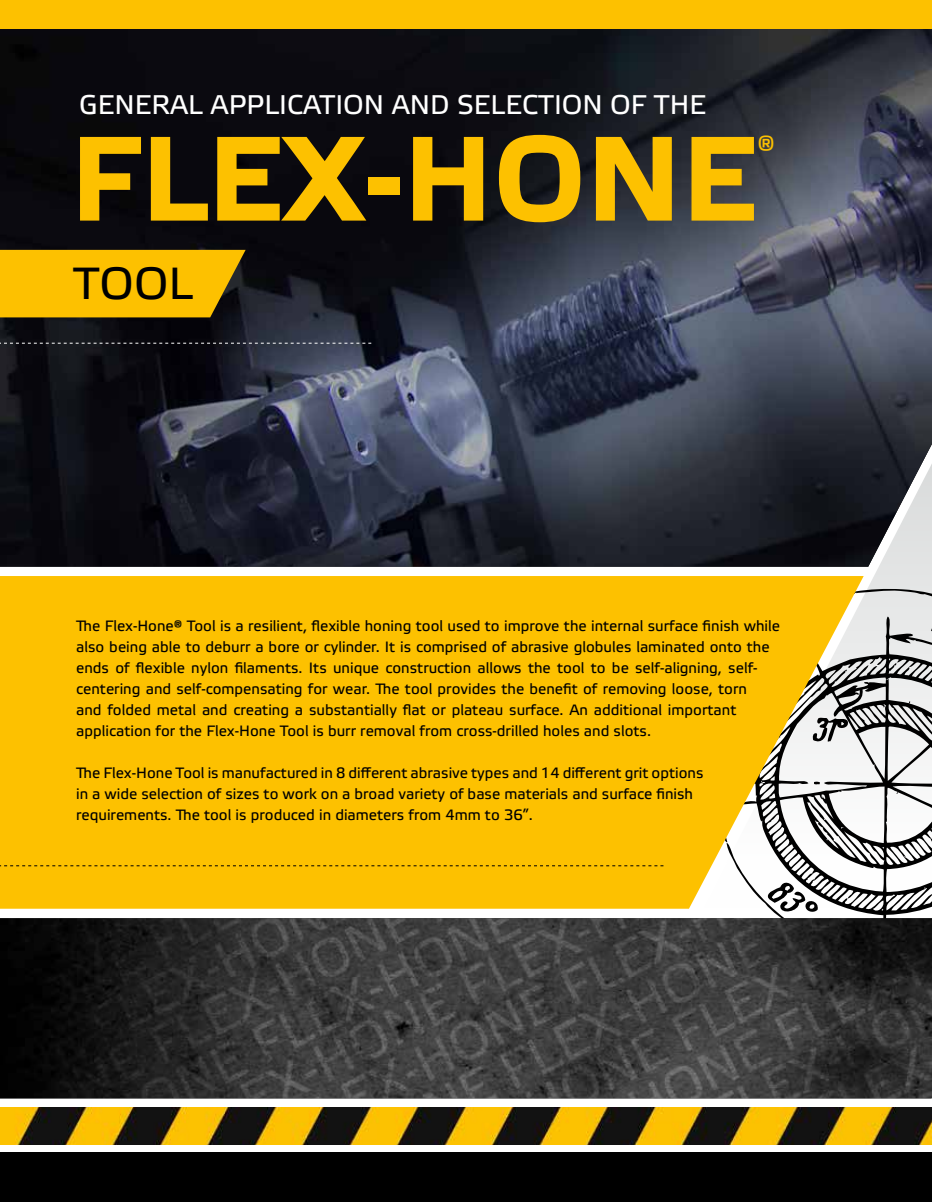
<style>
.page{position:relative;width:932px;height:1202px;background:#fff}
.page>*{position:absolute;margin:0;border:0;box-sizing:border-box;transform-origin:0 0}
.t1{font:700 120px "Etelka Text Pro";color:#fdc100}
.t2{font:45px "Etelka Text Pro";color:#000}
.t3{font:33px "Etelka Light Pro";color:#fdc100}
.t4{font:27px "Etelka Text Pro";color:#fff}
.t5{font:15px/21px "Etelka Text Pro";color:#000}
</style>
<div class="page">
<svg style="left:769px;top:587px;width:163px;height:331px"></svg>
<img style="left:0;top:1107px;width:932px;height:37px">
<img style="left:0;top:28px;width:932px;height:538px">
<svg style="left:0;top:576px;width:863px;height:332px;background:#f6c012"></svg>
<svg style="left:0;top:250px;width:246px;height:67px;background:#ecb401"></svg>
<img style="left:0;top:918px;width:932px;height:180px">
<div style="left:0;top:1152px;width:932px;height:50px;background:#000"></div>
<svg style="left:0;top:343px;width:371px;height:1px"></svg>
<svg style="left:0;top:865px;width:663px;height:1px"></svg>
<div style="left:0;top:0;width:932px;height:28px;background:#fdc100"></div>
<h3 class="t4" style="left:79px;top:90px;width:628px">GENERAL APPLICATION AND SELECTION OF THE</h3>
<h1 class="t1" style="left:70px;top:113px;width:688px">FLEX-HONE</h1>
<h3 class="t3" style="left:756px;top:130px;width:20px">®</h3>
<h2 class="t2" style="left:73px;top:259px;width:121px">TOOL</h2>
<p class="t5" style="left:76px;top:616px;width:705px">The Flex-Hone® Tool is a resilient, flexible honing tool used to improve the internal surface finish while also being able to deburr a bore or cylinder. It is comprised of abrasive globules laminated onto the ends of flexible nylon filaments. Its unique construction allows the tool to be self-aligning, self&shy;centering and self-compensating for wear. The tool provides the benefit of removing loose, torn<br>and folded metal and creating a substantially flat or plateau surface. An additional important application for the Flex-Hone Tool is burr removal from cross-drilled holes and slots.</p>
<p class="t5" style="left:76px;top:763px;width:628px">The Flex-Hone Tool is manufactured in 8 different abrasive types and 14 different grit options in a wide selection of sizes to work on a broad variety of base materials and surface finish requirements. The tool is produced in diameters from 4mm to 36”.</p>
</div>
